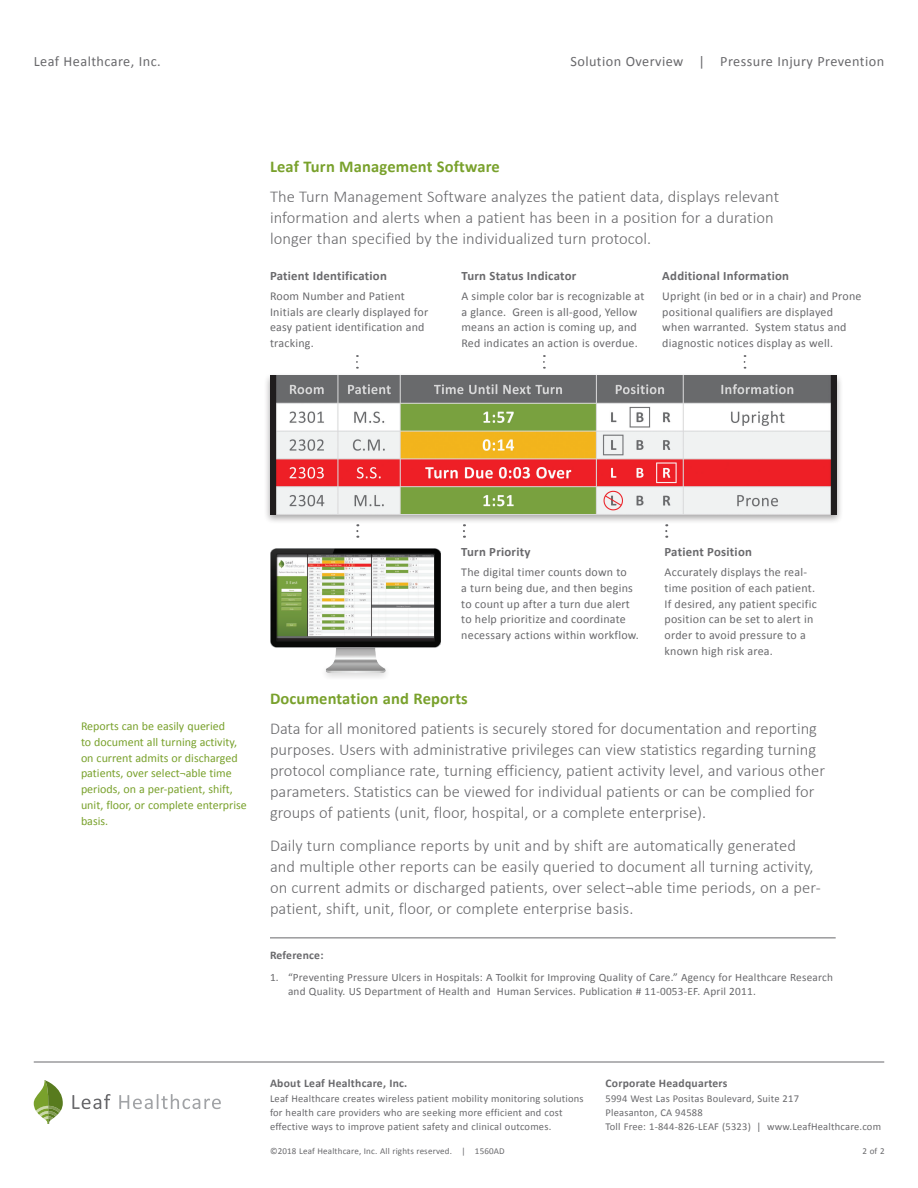
<style>
.page{position:relative;width:918px;height:1188px;background:#fff}
.page>*{position:absolute;margin:0;border:0;box-sizing:border-box;transform-origin:0 0}
.Main_Text{font:300 16.5px/21px "Calibri";color:#69696c}
.Main_Subhead{font:700 16.5px "Calibri";letter-spacing:.01em;color:#79a12c}
.Page_Eyebrow_Right{font:14.25px "Calibri";letter-spacing:.03em;color:#69696c}
.Caption_Subhead{font:700 12.75px "Calibri";letter-spacing:.02em;color:#69696c}
.Caption_Text{font:12px/15.8px "Calibri";letter-spacing:.02em;color:#69696c}
.Sidebar_Text{font:12px/15.8px "Calibri";color:#79a12c}
.Reference_Subhead{font:700 11.7px "Calibri";letter-spacing:.02em;color:#69696c}
.Reference_Text{font:11.25px/14.2px "Calibri";letter-spacing:.02em;color:#69696c}
.t1{font:10.5px/14.2px "Calibri";letter-spacing:.02em;color:#69696c}
.t2{font:9px "Calibri";letter-spacing:.02em;color:#69696c}
</style>
<div class="page">
<svg style="left:119px;top:1094px;width:102px;height:15px"></svg>
<svg style="left:72px;top:1094px;width:39px;height:15px"></svg>
<svg style="left:34px;top:1080px;width:29px;height:44px"></svg>
<hr style="left:34px;top:1062px;width:850px;height:1px;background:#69696c">
<svg style="left:356px;top:355px;width:2px;height:14px"></svg>
<svg style="left:543px;top:355px;width:2px;height:14px"></svg>
<svg style="left:744px;top:355px;width:2px;height:14px"></svg>
<svg style="left:356px;top:524px;width:2px;height:14px"></svg>
<svg style="left:463px;top:524px;width:2px;height:14px"></svg>
<svg style="left:665px;top:524px;width:2px;height:14px"></svg>
<div style="left:264px;top:372px;width:579px;height:152px;background:#231f20;opacity:.4"></div>
<img style="left:270px;top:376px;width:567px;height:138px">
<div style="left:321px;top:665px;width:70px;height:16px;background:#231f20;opacity:.5"></div>
<img style="left:271px;top:548px;width:170px;height:125px">
<hr style="left:270px;top:938px;width:566px;height:1px;background:#69696c">
<div style="left:276px;top:552px;width:159px;height:90px;background:#231f20;opacity:.35"></div>
<p class="Page_Eyebrow_Right" style="left:34px;top:52px;width:128px">Leaf Healthcare, Inc.</p>
<p class="Page_Eyebrow_Right" style="left:570px;top:52px;width:315px">Solution Overview | Pressure Injury Prevention</p>
<p class="Main_Subhead" style="left:270px;top:156px;width:231px">Leaf Turn Management Software</p>
<p class="Main_Text" style="left:270px;top:186px;width:511px">The Turn Management Software analyzes the patient data, displays relevant information and alerts when a patient has been in a position for a duration longer than specified by the individualized turn protocol.</p>
<p class="Caption_Subhead" style="left:270px;top:267px;width:118px">Patient Identification</p>
<p class="Caption_Text" style="left:270px;top:288px;width:160px">Room Number and Patient<br>Initials are clearly displayed for easy patient identification and tracking.</p>
<p class="Caption_Subhead" style="left:461px;top:267px;width:116px">Turn Status Indicator</p>
<p class="Caption_Text" style="left:461px;top:288px;width:185px">A simple color bar is recognizable at a glance. Green is all-good, Yellow means an action is coming up, and Red indicates an action is overdue.</p>
<p class="Caption_Subhead" style="left:662px;top:267px;width:128px">Additional Information</p>
<p class="Caption_Text" style="left:662px;top:288px;width:201px">Upright (in bed or in a chair) and Prone positional qualifiers are displayed when warranted. System status and diagnostic notices display as well.</p>
<p class="Sidebar_Text" style="left:81px;top:718px;width:167px">Reports can be easily queried<br>to document all turning activity, on current admits or discharged patients, over select¬able time periods, on a per-patient, shift, unit, floor, or complete enterprise basis.</p>
<p class="Caption_Subhead" style="left:461px;top:544px;width:71px">Turn Priority</p>
<p class="Caption_Text" style="left:461px;top:564px;width:179px">The digital timer counts down to<br>a turn being due, and then begins to count up after a turn due alert to help prioritize and coordinate necessary actions within workflow.</p>
<p class="Caption_Subhead" style="left:665px;top:544px;width:89px">Patient Position</p>
<p class="Caption_Text" style="left:665px;top:564px;width:154px">Accurately displays the real&shy;time position of each patient.<br>If desired, any patient specific position can be set to alert in order to avoid pressure to a known high risk area.</p>
<p class="Main_Subhead" style="left:270px;top:687px;width:199px">Documentation and Reports</p>
<p class="Main_Text" style="left:270px;top:717px;width:557px">Data for all monitored patients is securely stored for documentation and reporting purposes. Users with administrative privileges can view statistics regarding turning protocol compliance rate, turning efficiency, patient activity level, and various other parameters. Statistics can be viewed for individual patients or can be complied for groups of patients (unit, floor, hospital, or a complete enterprise).</p>
<p class="Main_Text" style="left:270px;top:834px;width:552px">Daily turn compliance reports by unit and by shift are automatically generated and multiple other reports can be easily queried to document all turning activity, on current admits or discharged patients, over select¬able time periods, on a per&shy;patient, shift, unit, floor, or complete enterprise basis.</p>
<p class="Reference_Subhead" style="left:270px;top:948px;width:55px">Reference:</p>
<p class="Reference_Text" style="left:288px;top:970px;width:547px;text-indent:-18px">1. “Preventing Pressure Ulcers in Hospitals: A Toolkit for Improving Quality of Care.” Agency for Healthcare Research and Quality. US Department of Health and Human Services. Publication # 11-0053-EF. April 2011.</p>
<p class="Reference_Subhead" style="left:270px;top:1076px;width:139px">About Leaf Healthcare, Inc.</p>
<p class="t1" style="left:270px;top:1091px;width:315px">Leaf Healthcare creates wireless patient mobility monitoring solutions for health care providers who are seeking more efficient and cost effective ways to improve patient safety and clinical outcomes.</p>
<p class="t2" style="left:270px;top:1146px;width:236px">©2018 Leaf Healthcare, Inc. All rights reserved. | 1560AD</p>
<p class="Reference_Subhead" style="left:606px;top:1076px;width:123px">Corporate Headquarters</p>
<p class="t1" style="left:606px;top:1091px;width:277px">5994 West Las Positas Boulevard, Suite 217<br>Pleasanton, CA 94588<br>Toll Free: 1-844-826-LEAF (5323) | www.LeafHealthcare.com</p>
<p class="t2" style="left:863px;top:1146px;width:23px">2 of 2</p>
</div>
